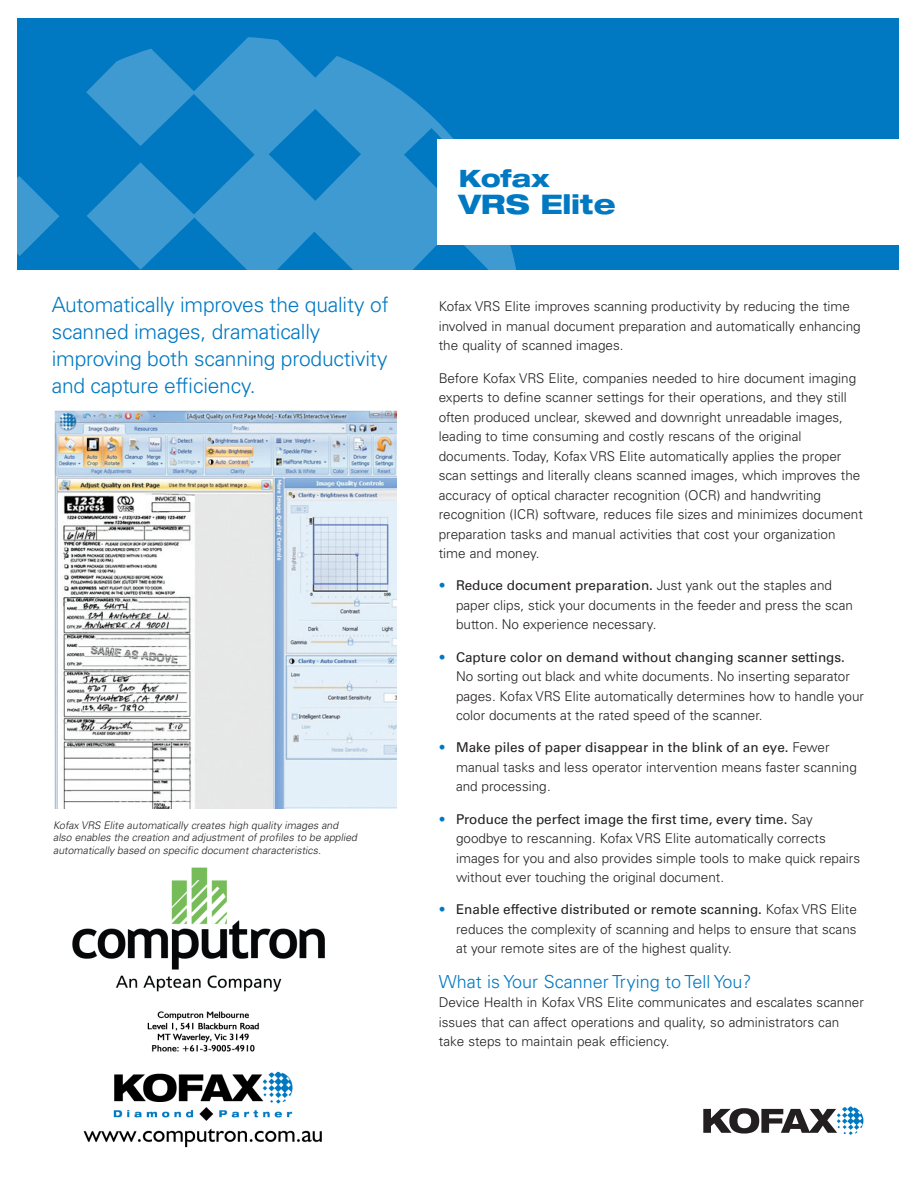
<style>
.page{position:relative;width:918px;height:1188px;background:#fff}
.page>*{position:absolute;margin:0;border:0;box-sizing:border-box;transform-origin:0 0}
.Title__reduce_fontsi{font:800 expanded 27px "Helvetica Neue LT Std";color:#0079c2}
.Title__reduce_fontsi-2{font:800 expanded 24px "Helvetica Neue LT Std";color:#0079c2}
.Quote_US{font:300 21px/27px "Univers LT Std";letter-spacing:-.01em;color:#0079c2}
.Body_US{font:300 18px "Univers LT Std";color:#0079c2}
.Bullets_US{font:300 13.5px/19.5px "Univers LT Std";color:#231f20}
.Body_US-2{font:300 13.5px/19.5px "Univers LT Std";color:#231f20}
.Image_Caption_en{font:italic 300 10.5px/12.6px "Univers LT Std";color:#231f20}
.s1{color:#0079c2}
.s2{font-weight:400}
</style>
<div class="page">
<svg style="left:703px;top:1106px;width:160px;height:29px"></svg>
<div style="left:17px;top:18px;width:882px;height:252px;background:#0079c2"></div>
<div style="left:438px;top:139px;width:470px;height:106px;background:#fff"></div>
<svg style="left:17px;top:176px;width:42px;height:80px"></svg>
<svg style="left:86px;top:37px;width:430px;height:233px;fill:#3f9ad1"></svg>
<img style="left:54px;top:411px;width:343px;height:397px">
<img style="left:72px;top:867px;width:253px;height:281px">
<p class="Quote_US" style="left:52px;top:292px;width:338px">Automatically improves the quality of scanned images, dramatically improving both scanning productivity and capture efficiency.</p>
<p class="Image_Caption_en" style="left:53px;top:819px;width:308px">Kofax VRS Elite automatically creates high quality images and also enables the creation and adjustment of profiles to be applied automatically based on specific document characteristics.</p>
<p class="Title__reduce_fontsi-2" style="left:459px;top:163px;width:93px">Kofax</p>
<p class="Title__reduce_fontsi" style="left:459px;top:187px;width:158px">VRS Elite</p>
<p class="Bullets_US" style="left:439px;top:297px;width:423px">Kofax VRS Elite improves scanning productivity by reducing the time involved in manual document preparation and automatically enhancing the quality of scanned images.</p>
<p class="Bullets_US" style="left:439px;top:368px;width:426px">Before Kofax VRS Elite, companies needed to hire document imaging experts to define scanner settings for their operations, and they still often produced unclear, skewed and downright unreadable images, leading to time consuming and costly rescans of the original documents. Today, Kofax VRS Elite automatically applies the proper scan settings and literally cleans scanned images, which improves the accuracy of optical character recognition (OCR) and handwriting recognition (ICR) software, reduces file sizes and minimizes document preparation tasks and manual activities that cost your organization time and money.</p>
<p class="Bullets_US" style="left:456px;top:576px;width:398px;text-indent:-17px"><span class="s1">•</span> <span class="s2">Reduce document preparation.</span> Just yank out the staples and paper clips, stick your documents in the feeder and press the scan button. No experience necessary.</p>
<p class="Bullets_US" style="left:456px;top:647px;width:409px;text-indent:-17px"><span class="s1">•</span> <span class="s2">Capture color on demand without changing scanner settings.<br></span>No sorting out black and white documents. No inserting separator pages. Kofax VRS Elite automatically determines how to handle your color documents at the rated speed of the scanner.</p>
<p class="Bullets_US" style="left:456px;top:738px;width:402px;text-indent:-17px"><span class="s1">•</span> <span class="s2">Make piles of paper disappear in the blink of an eye.</span> Fewer manual tasks and less operator intervention means faster scanning and processing.</p>
<p class="Bullets_US" style="left:456px;top:809px;width:406px;text-indent:-17px"><span class="s1">•</span> <span class="s2">Produce the perfect image the first time, every time.</span> Say goodbye to rescanning. Kofax VRS Elite automatically corrects images for you and also provides simple tools to make quick repairs without ever touching the original document.</p>
<p class="Bullets_US" style="left:456px;top:900px;width:402px;text-align:justify;text-indent:-17px"><span class="s1">•</span> <span class="s2">Enable effective distributed or remote scanning.</span> Kofax VRS Elite reduces the complexity of scanning and helps to ensure that scans at your remote sites are of the highest quality.</p>
<p class="Body_US" style="left:439px;top:971px;width:314px">What is Your Scanner Trying to Tell You?</p>
<p class="Body_US-2" style="left:439px;top:993px;width:427px">Device Health in Kofax VRS Elite communicates and escalates scanner issues that can affect operations and quality, so administrators can take steps to maintain peak efficiency.</p>
</div>
